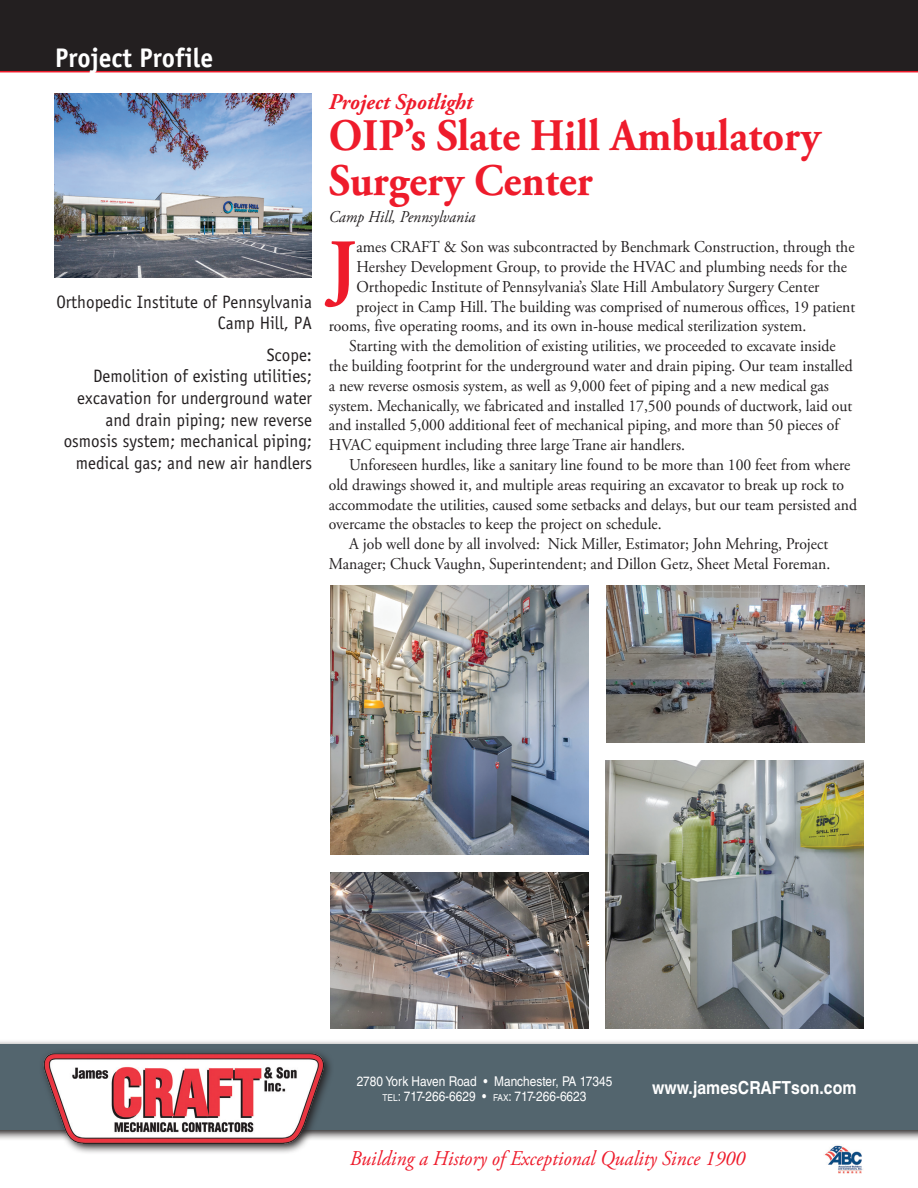
<style>
.page{position:relative;width:918px;height:1188px;background:#fff}
.page>*{position:absolute;margin:0;border:0;box-sizing:border-box;transform-origin:0 0}
.Drop_Cap_Paragraph{font:700 76.2px "Adobe Garamond Pro";color:#ee1b2b;scale:.95 1}
.Headline{font:700 45px/45px "Adobe Garamond Pro";color:#ee1b2b;scale:.95 1}
.Subhead{font:700 27px "Officina Sans";color:#fff;scale:.95 1}
.Subhead-2{font:italic 700 22.5px "Adobe Garamond Pro";color:#ee1b2b;scale:.95 1}
.Subhead-3{font:italic 21px "Adobe Garamond Pro";color:#ee1b2b;scale:.95 1}
.Text{font:18px/21.6px "Officina Sans";color:#231f20;text-align:right;scale:.95 1}
.Subhead-4{font:18px "Officina Sans";color:#231f20;scale:.95 1}
.Headline-2{font:700 18px "Helvetica LT Std";color:#fff;scale:.88 1}
.Text-2{font:16.5px/19.8px "Adobe Garamond Pro";color:#231f20;scale:.95 1}
.Drop_Cap_Paragraph-2{font:16.5px "Adobe Garamond Pro";color:#231f20;scale:.95 1}
.Text-3{font:italic 16.5px "Adobe Garamond Pro";color:#231f20;scale:.95 1}
.Headline-3{font:13.5px "Helvetica LT Std";color:#fff;scale:.88 1}
.s1{font-size:9.45px}
.s2{font-style:inherit}
</style>
<div class="page">
<div style="left:0;top:0;width:918px;height:72px;background:#231f20"></div>
<img style="left:824px;top:1145px;width:39px;height:29px">
<svg style="left:0;top:1041px;width:918px;height:99px"></svg>
<div style="left:0;top:1045px;width:918px;height:85px;background:#53656e"></div>
<svg style="left:70px;top:1062px;width:264px;height:91px"></svg>
<img style="left:36px;top:1052px;width:293px;height:94px">
<img style="left:54px;top:93px;width:258px;height:185px">
<img style="left:606px;top:760px;width:258px;height:269px">
<img style="left:330px;top:586px;width:258px;height:269px">
<img style="left:330px;top:872px;width:258px;height:157px">
<img style="left:606px;top:586px;width:258px;height:156px">
<p class="Subhead" style="left:55px;top:40px;width:168px">Project Profile</p>
<p class="Subhead-4" style="left:56px;top:292px;width:271px">Orthopedic Institute of Pennsylvania</p>
<p class="Subhead-4" style="left:218px;top:313px;width:100px">Camp Hill, PA</p>
<p class="Subhead-4" style="left:267px;top:344px;width:49px">Scope:</p>
<p class="Text" style="left:64px;top:365px;width:263px">Demolition of existing utilities; excavation for underground water and drain piping; new reverse osmosis system; mechanical piping; medical gas; and new air handlers</p>
<p class="Subhead-2" style="left:329px;top:89px;width:153px">Project Spotlight</p>
<p class="Headline" style="left:329px;top:114px;width:519px">OIP’s Slate Hill Ambulatory<br>Surgery Center</p>
<p class="Text-3" style="left:329px;top:207px;width:156px">Camp Hill, Pennsylvania</p>
<p class="Drop_Cap_Paragraph" style="left:329px;top:223px;width:31px">J</p>
<p class="Drop_Cap_Paragraph-2" style="left:357px;top:237px;width:526px">ames CRAFT &amp; Son was subcontracted by Benchmark Construction, through the</p>
<p class="Drop_Cap_Paragraph-2" style="left:357px;top:257px;width:518px">Hershey Development Group, to provide the HVAC and plumbing needs for the</p>
<p class="Drop_Cap_Paragraph-2" style="left:357px;top:277px;width:489px">Orthopedic Institute of Pennsylvania’s Slate Hill Ambulatory Surgery Center</p>
<p class="Drop_Cap_Paragraph-2" style="left:356px;top:296px;width:527px">project in Camp Hill. The building was comprised of numerous offices, 19 patient</p>
<p class="Drop_Cap_Paragraph-2" style="left:329px;top:316px;width:504px">rooms, five operating rooms, and its own in-house medical sterilization system.</p>
<p class="Text-2" style="left:329px;top:337px;width:553px;text-indent:20px">Starting with the demolition of existing utilities, we proceeded to excavate inside the building footprint for the underground water and drain piping. Our team installed a new reverse osmosis system, as well as 9,000 feet of piping and a new medical gas system. Mechanically, we fabricated and installed 17,500 pounds of ductwork, laid out and installed 5,000 additional feet of mechanical piping, and more than 50 pieces of HVAC equipment including three large Trane air handlers.</p>
<p class="Text-2" style="left:329px;top:455px;width:558px;text-indent:20px">Unforeseen hurdles, like a sanitary line found to be more than 100 feet from where old drawings showed it, and multiple areas requiring an excavator to break up rock to accommodate the utilities, caused some setbacks and delays, but our team persisted and overcame the obstacles to keep the project on schedule.</p>
<p class="Text-2" style="left:329px;top:535px;width:529px;text-align:right">A job well done by all involved: Nick Miller, Estimator; John Mehring, Project<br>Manager; Chuck Vaughn, Superintendent; and Dillon Getz, Sheet Metal Foreman.</p>
<p class="Headline-3" style="left:357px;top:1074px;width:292px">2780 York Haven Road • Manchester, PA 17345</p>
<p class="Headline-3" style="left:383px;top:1089px;width:233px"><span class="s1">TEL</span><span class="s2">:</span> 717-266-6629 • <span class="s1">FAX</span><span class="s2">:</span> 717-266-6623</p>
<p class="Headline-2" style="left:652px;top:1077px;width:233px">www.jamesCRAFTson.com</p>
<p class="Subhead-3" style="left:350px;top:1146px;width:418px">Building a History of Exceptional Quality Since 1900</p>
</div>
